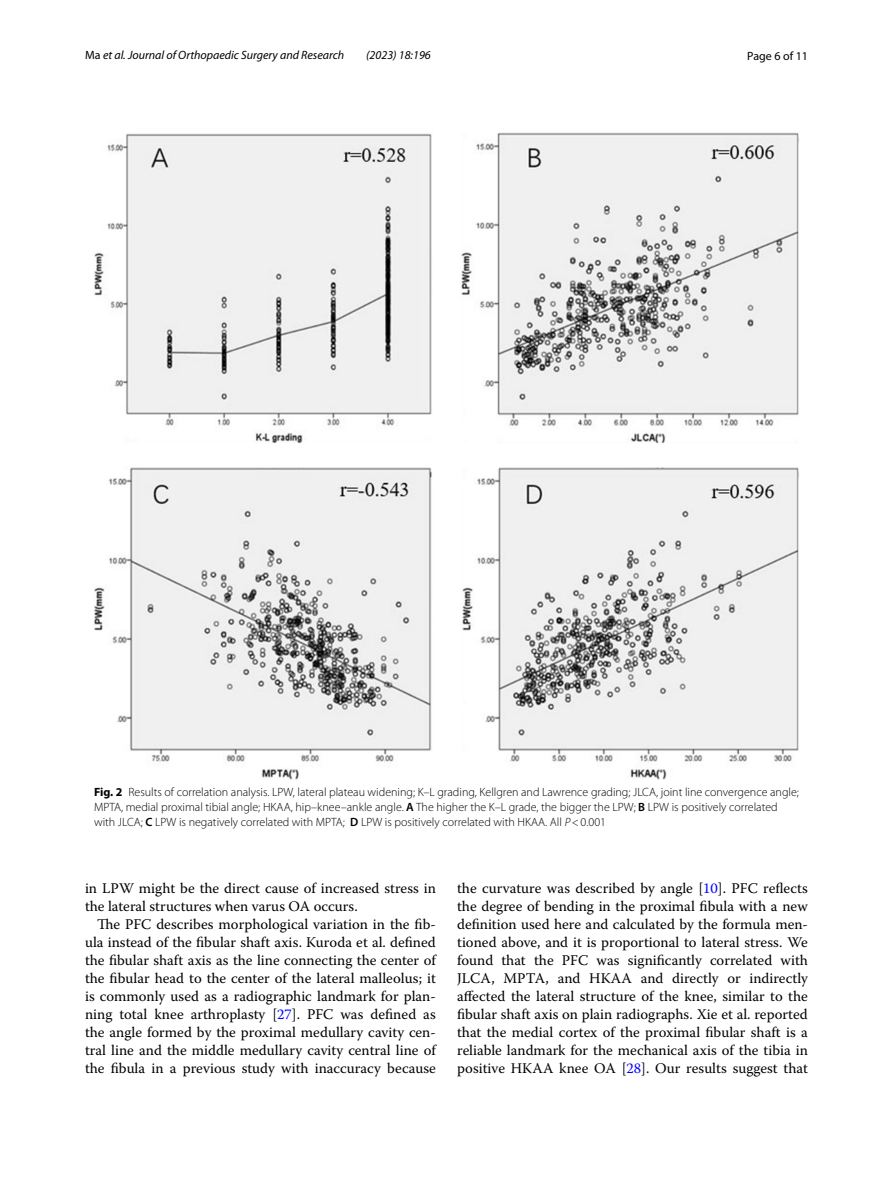
<style>
.page{position:relative;width:893px;height:1187px;background:#fff}
.page>*{position:absolute;margin:0;border:0;box-sizing:border-box;transform-origin:0 0}
.t1{font:14.7px/18px "Warnock Pro";color:#000;text-align:justify}
.t2{font:300 12px/15px "Myriad Pro";color:#000}
.t3{font:italic 12px "Myriad Pro";color:#000}
.t4{font:12px "Myriad Pro";color:#000}
.s1{font-style:normal}
.s2{font-weight:700}
.s3{font-weight:600}
.s4{font-style:italic}
.s5{color:#00f}
</style>
<div class="page">
<img style="left:94px;top:133px;width:705px;height:647px">
<p class="t3" style="left:85px;top:48px;width:261px"><span class="s1">Ma</span> et al. Journal of Orthopaedic Surgery and Research</p>
<p class="t3" style="left:366px;top:48px;width:66px">(2023) 18:196</p>
<p class="t4" style="left:747px;top:48px;width:62px">Page 6 of 11</p>
<p class="t2" style="left:94px;top:784px;width:706px"><span class="s2">Fig. 2</span> Results of correlation analysis. LPW, lateral plateau widening; K–L grading, Kellgren and Lawrence grading; JLCA, joint line convergence angle;<br>MPTA, medial proximal tibial angle; HKAA, hip–knee–ankle angle. <span class="s3">A</span> The higher the K–L grade, the bigger the LPW; <span class="s3">B</span> LPW is positively correlated with JLCA; <span class="s3">C</span> LPW is negatively correlated with MPTA; <span class="s3">D</span> LPW is positively correlated with HKAA. All <span class="s4">P</span>&lt;0.001</p>
<p class="t1" style="left:85px;top:878px;width:352px">in LPW might be the direct cause of increased stress in the lateral structures when varus OA occurs.</p>
<p class="t1" style="left:85px;top:914px;width:352px;text-indent:12px">The PFC describes morphological variation in the fib&shy;ula instead of the fibular shaft axis. Kuroda et al. defined the fibular shaft axis as the line connecting the center of the fibular head to the center of the lateral malleolus; it is commonly used as a radiographic landmark for plan&shy;ning total knee arthroplasty [<span class="s5">27</span>]. PFC was defined as the angle formed by the proximal medullary cavity cen&shy;tral line and the middle medullary cavity central line of the fibula in a previous study with inaccuracy because</p>
<p class="t1" style="left:457px;top:878px;width:352px">the curvature was described by angle [<span class="s5">10</span>]. PFC reflects the degree of bending in the proximal fibula with a new definition used here and calculated by the formula men&shy;tioned above, and it is proportional to lateral stress. We found that the PFC was significantly correlated with JLCA, MPTA, and HKAA and directly or indirectly affected the lateral structure of the knee, similar to the fibular shaft axis on plain radiographs. Xie et al. reported that the medial cortex of the proximal fibular shaft is a reliable landmark for the mechanical axis of the tibia in positive HKAA knee OA [<span class="s5">28</span>]. Our results suggest that</p>
</div>
